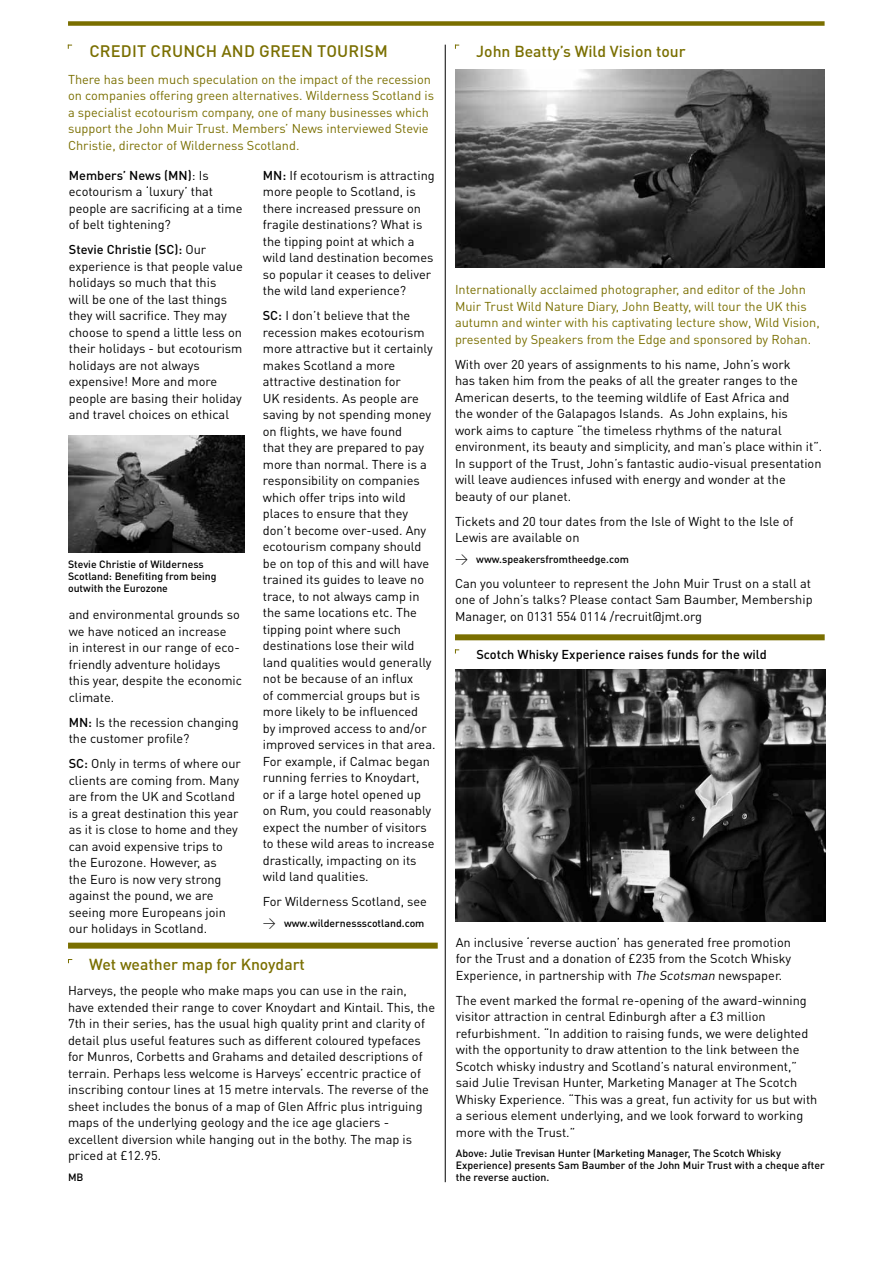
<style>
.page{position:relative;width:893px;height:1263px;background:#fff}
.page>*{position:absolute;margin:0;border:0;box-sizing:border-box;transform-origin:0 0}
.t1{font:500 16.5px "DINOT";color:#7a6f00}
.t2{font:500 15.75px "DINOT";color:#7a6f00}
.t3{font:12.75px/16.5px "DINOT";color:#000}
.t4{font:12.75px/16.5px "DINOT";color:#7a6f00}
.t5{font:500 12.75px "DINOT";color:#000}
.t6{font:300 12.75px "DINOT";color:#000}
.t7{font:500 10.5px/12px "DINOT";color:#000}
.s1{font-weight:500}
.s2{font-style:italic}
</style>
<div class="page">
<div style="left:68px;top:21px;width:757px;height:5px;background:#7a6f00"></div>
<div style="left:455px;top:634px;width:370px;height:6px;background:#7a6f00"></div>
<img style="left:455px;top:69px;width:369px;height:198px">
<img style="left:68px;top:435px;width:176px;height:118px">
<img style="left:455px;top:669px;width:370px;height:252px">
<hr style="left:445px;top:45px;width:1px;height:1137px;background:#000">
<div style="left:68px;top:943px;width:370px;height:6px;background:#7a6f00"></div>
<p class="t1" style="left:89px;top:40px;width:21px">Credit</p>
<p class="t1" style="left:151px;top:40px;width:12px">crunch</p>
<p class="t1" style="left:221px;top:40px;width:12px">and</p>
<p class="t1" style="left:259px;top:40px;width:12px">green</p>
<p class="t1" style="left:317px;top:40px;width:11px">tourism</p>
<p class="t4" style="left:68px;top:70px;width:368px">There has been much speculation on the impact of the recession on companies offering green alternatives. Wilderness Scotland is a specialist ecotourism company, one of many businesses which support the John Muir Trust. Members’ News interviewed Stevie Christie, director of Wilderness Scotland.</p>
<p class="t3" style="left:69px;top:166px;width:175px"><span class="s1">Members’ News (MN)</span>: Is ecotourism a ‘luxury’ that people are sacrificing at a time of belt tightening?</p>
<p class="t3" style="left:69px;top:241px;width:175px"><span class="s1">Stevie Christie (SC):</span> Our experience is that people value holidays so much that this<br>will be one of the last things they will sacrifice. They may choose to spend a little less on their holidays - but ecotourism holidays are not always expensive! More and more people are basing their holiday and travel choices on ethical</p>
<p class="t7" style="left:68px;top:558px;width:150px">Stevie Christie of Wilderness<br>Scotland: Benefiting from being outwith the Eurozone</p>
<p class="t3" style="left:69px;top:606px;width:175px">and environmental grounds so we have noticed an increase<br>in interest in our range of eco&shy;friendly adventure holidays this year, despite the economic climate.</p>
<p class="t3" style="left:69px;top:713px;width:171px"><span class="s1">MN:</span> Is the recession changing the customer profile?</p>
<p class="t3" style="left:69px;top:755px;width:174px"><span class="s1">SC:</span> Only in terms of where our clients are coming from. Many are from the UK and Scotland is a great destination this year as it is close to home and they can avoid expensive trips to the Eurozone. However, as<br>the Euro is now very strong against the pound, we are seeing more Europeans join our holidays in Scotland.</p>
<p class="t3" style="left:263px;top:166px;width:173px"><span class="s1">MN:</span> If ecotourism is attracting more people to Scotland, is there increased pressure on fragile destinations? What is the tipping point at which a wild land destination becomes so popular it ceases to deliver the wild land experience?</p>
<p class="t3" style="left:263px;top:307px;width:174px"><span class="s1">SC:</span> I don’t believe that the recession makes ecotourism more attractive but it certainly makes Scotland a more attractive destination for<br>UK residents. As people are saving by not spending money on flights, we have found<br>that they are prepared to pay more than normal. There is a responsibility on companies which offer trips into wild places to ensure that they don’t become over-used. Any ecotourism company should be on top of this and will have trained its guides to leave no trace, to not always camp in the same locations etc. The tipping point where such destinations lose their wild land qualities would generally not be because of an influx<br>of commercial groups but is more likely to be influenced<br>by improved access to and/or improved services in that area.<br>For example, if Calmac began running ferries to Knoydart,<br>or if a large hotel opened up on Rum, you could reasonably expect the number of visitors to these wild areas to increase drastically, impacting on its wild land qualities.</p>
<p class="t3" style="left:263px;top:893px;width:166px">For Wilderness Scotland, see</p>
<p class="t7" style="left:284px;top:917px;width:142px">www.wildernessscotland.com</p>
<p class="t6" style="left:263px;top:913px;width:15px">→</p>
<p class="t2" style="left:89px;top:954px;width:217px">Wet weather map for Knoydart</p>
<p class="t3" style="left:68px;top:982px;width:369px">Harveys, the people who make maps you can use in the rain, have extended their range to cover Knoydart and Kintail. This, the 7th in their series, has the usual high quality print and clarity of detail plus useful features such as different coloured typefaces for Munros, Corbetts and Grahams and detailed descriptions of terrain. Perhaps less welcome is Harveys’ eccentric practice of inscribing contour lines at 15 metre intervals. The reverse of the sheet includes the bonus of a map of Glen Affric plus intriguing maps of the underlying geology and the ice age glaciers - excellent diversion while hanging out in the bothy. The map is priced at £12.95.</p>
<p class="t7" style="left:68px;top:1170px;width:17px">MB</p>
<p class="t2" style="left:476px;top:40px;width:211px">John Beatty’s Wild Vision tour</p>
<p class="t4" style="left:455px;top:281px;width:366px">Internationally acclaimed photographer, and editor of the John Muir Trust Wild Nature Diary, John Beatty, will tour the UK this autumn and winter with his captivating lecture show, Wild Vision, presented by Speakers from the Edge and sponsored by Rohan.</p>
<p class="t3" style="left:455px;top:355px;width:369px">With over 20 years of assignments to his name, John’s work<br>has taken him from the peaks of all the greater ranges to the American deserts, to the teeming wildlife of East Africa and<br>the wonder of the Galapagos Islands. As John explains, his<br>work aims to capture “the timeless rhythms of the natural environment, its beauty and simplicity, and man’s place within it”.<br>In support of the Trust, John’s fantastic audio-visual presentation will leave audiences infused with energy and wonder at the beauty of our planet.</p>
<p class="t3" style="left:455px;top:512px;width:340px">Tickets and 20 tour dates from the Isle of Wight to the Isle of<br>Lewis are available on</p>
<p class="t7" style="left:476px;top:552px;width:154px">www.speakersfromtheedge.com</p>
<p class="t3" style="left:455px;top:574px;width:359px">Can you volunteer to represent the John Muir Trust on a stall at one of John’s talks? Please contact Sam Baumber, Membership<br>Manager, on 0131 554 0114 /recruit@jmt.org</p>
<p class="t6" style="left:455px;top:550px;width:15px">→</p>
<p class="t5" style="left:476px;top:645px;width:292px">Scotch Whisky Experience raises funds for the wild</p>
<p class="t3" style="left:456px;top:933px;width:337px;text-align:justify">An inclusive ‘reverse auction’ has generated free promotion for the Trust and a donation of £235 from the Scotch Whisky Experience, in partnership with <span class="s2">The Scotsman</span> newspaper.</p>
<p class="t3" style="left:456px;top:991px;width:363px">The event marked the formal re-opening of the award-winning visitor attraction in central Edinburgh after a £3 million refurbishment. “In addition to raising funds, we were delighted with the opportunity to draw attention to the link between the Scotch whisky industry and Scotland’s natural environment,” said Julie Trevisan Hunter, Marketing Manager at The Scotch Whisky Experience. “This was a great, fun activity for us but with a serious element underlying, and we look forward to working more with the Trust.”</p>
<p class="t7" style="left:456px;top:1147px;width:370px">Above: Julie Trevisan Hunter (Marketing Manager, The Scotch Whisky<br>Experience) presents Sam Baumber of the John Muir Trust with a cheque after the reverse auction.</p>
</div>
